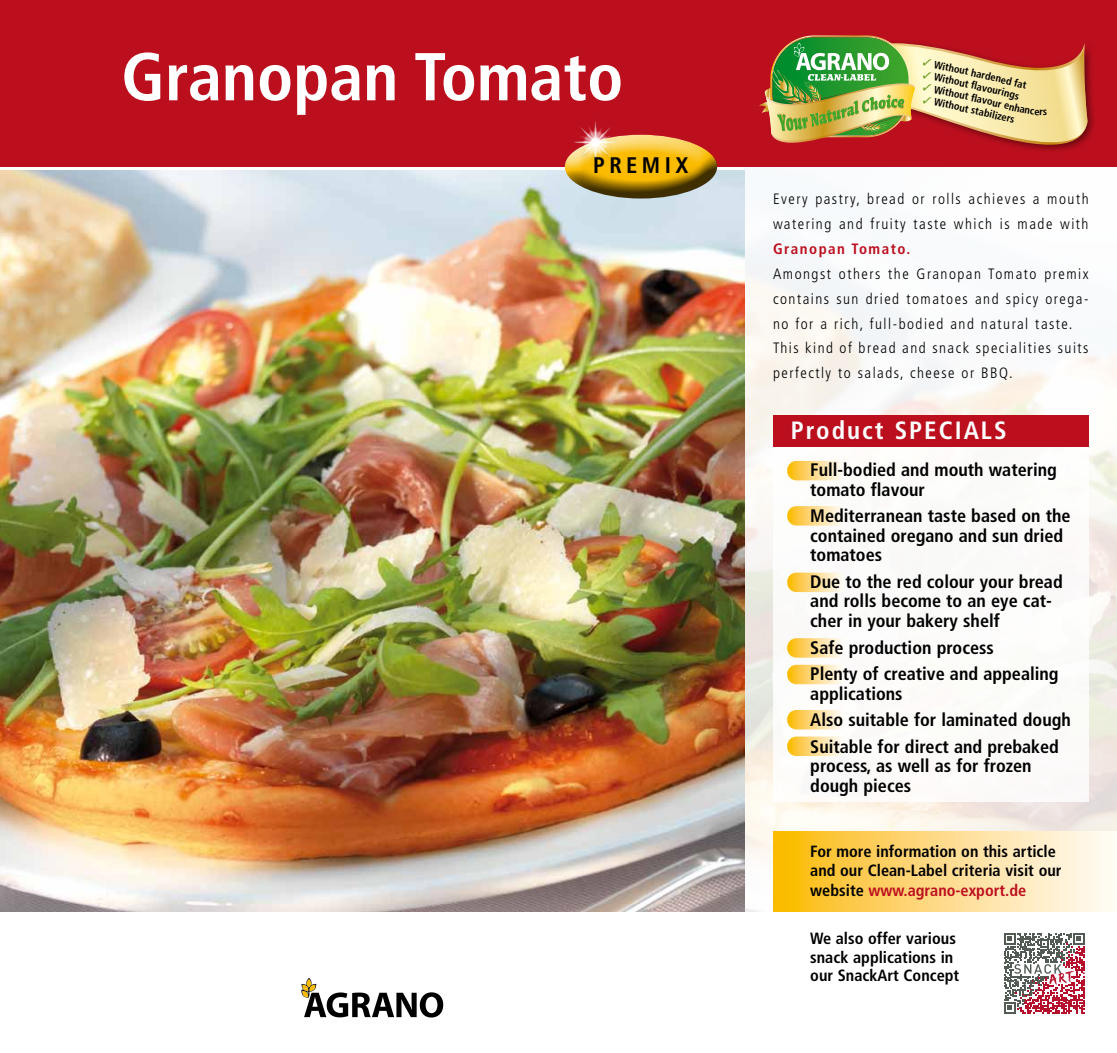
<style>
.page{position:relative;width:1117px;height:1053px;background:#fff}
.page>*{position:absolute;margin:0;border:0;box-sizing:border-box;transform-origin:0 0}
.t1{font:700 condensed 67.5px "Frutiger";color:#fff}
.t2{font:700 condensed 25px "Frutiger";letter-spacing:.08em;color:#fff}
.t3{font:700 condensed 22.5px "Frutiger";letter-spacing:.195em;color:#000}
.t4{font:700 condensed 18.12px/19.5px "Frutiger";color:#000}
.t5{font:700 condensed 16.25px/18.8px "Frutiger";color:#000}
.t6{font:300 condensed 15px/24.8px "Frutiger";letter-spacing:.1em;color:#000}
.t7{font:700 condensed 15px "Frutiger";letter-spacing:.1em;color:#bc0f1e}
.t8{font:700 condensed 10.5px "Frutiger";color:#000}
.s1{color:#6da025}
.s2{color:#bc0f1e}
</style>
<div class="page">
<div style="left:0;top:0;width:744px;height:167px;background:#bc0f1e"></div>
<svg style="left:301px;top:978px;width:142px;height:39px"></svg>
<img style="left:744px;top:170px;width:372px;height:741px">
<img style="left:0;top:170px;width:744px;height:741px">
<div style="left:772px;top:438px;width:316px;height:363px;background:#fff"></div>
<svg style="left:787px;top:638px;width:55px;height:19px"></svg>
<svg style="left:787px;top:664px;width:55px;height:20px"></svg>
<svg style="left:787px;top:710px;width:55px;height:19px"></svg>
<svg style="left:787px;top:736px;width:55px;height:20px"></svg>
<svg style="left:787px;top:572px;width:55px;height:20px"></svg>
<svg style="left:787px;top:461px;width:55px;height:19px"></svg>
<svg style="left:787px;top:506px;width:55px;height:19px"></svg>
<div style="left:772px;top:415px;width:316px;height:31px;background:#bc0f1e"></div>
<div style="left:564px;top:135px;width:155px;height:38px;background:#fff;opacity:.75"></div>
<div style="left:564px;top:151px;width:155px;height:50px;background:#000;opacity:.75"></div>
<img style="left:568px;top:121px;width:54px;height:47px">
<svg style="left:1004px;top:933px;width:81px;height:81px"></svg>
<svg style="left:1004px;top:933px;width:80px;height:80px"></svg>
<div style="left:738px;top:0;width:378px;height:167px;background:#bc0f1e"></div>
<div style="left:878px;top:38px;width:216px;height:115px;background:#000;opacity:.45"></div>
<svg style="left:772px;top:831px;width:344px;height:80px;background:#fddb86"></svg>
<svg style="left:758px;top:35px;width:329px;height:139px"></svg>
<h1 class="t1" style="left:121px;top:37px;width:503px">Granopan Tomato</h1>
<p class="t3" style="left:593px;top:152px;width:97px">PREMIX</p>
<p class="t8" style="left:924px;top:56px;width:39px;rotate:12deg"><span class="s1">✓</span> Witho</p>
<p class="t8" style="left:960px;top:63px;width:44px;rotate:13deg">ut harden</p>
<p class="t8" style="left:924px;top:68px;width:39px;rotate:12deg"><span class="s1">✓</span> Witho</p>
<p class="t8" style="left:960px;top:76px;width:47px;rotate:13deg">ut f avouri</p>
<p class="t8" style="left:924px;top:81px;width:39px;rotate:12deg"><span class="s1">✓</span> Witho</p>
<p class="t8" style="left:960px;top:88px;width:44px;rotate:13deg">ut f avour</p>
<p class="t8" style="left:924px;top:93px;width:39px;rotate:12deg"><span class="s1">✓</span> Witho</p>
<p class="t8" style="left:960px;top:101px;width:45px;rotate:13deg">ut stabiliz</p>
<p class="t6" style="left:772px;top:187px;width:317px">Every pastry, bread or rolls achieves a mouth watering and fruity taste which is made with</p>
<p class="t7" style="left:772px;top:240px;width:139px">Granopan Tomato.</p>
<p class="t6" style="left:772px;top:261px;width:317px">Amongst others the Granopan Tomato premix contains sun dried tomatoes and spicy orega&shy;no for a rich, full-bodied and natural taste.<br>This kind of bread and snack specialities suits perfectly to salads, cheese or BBQ.</p>
<h2 class="t2" style="left:790px;top:415px;width:217px">Product SPECIALS</h2>
<p class="t4" style="left:810px;top:460px;width:248px">Full-bodied and mouth watering tomato flavour</p>
<p class="t4" style="left:810px;top:506px;width:262px">Mediterranean taste based on the contained oregano and sun dried tomatoes</p>
<p class="t4" style="left:810px;top:572px;width:254px">Due to the red colour your bread and rolls become to an eye cat&shy;cher in your bakery shelf</p>
<p class="t4" style="left:810px;top:634px;width:250px;line-height:26.6px">Safe production process<br>Plenty of creative and appealing</p>
<p class="t4" style="left:810px;top:680px;width:262px;line-height:26.6px">applications<br>Also suitable for laminated dough<br>Suitable for direct and prebaked</p>
<p class="t4" style="left:810px;top:756px;width:223px">process, as well as for frozen dough pieces</p>
<p class="t5" style="left:810px;top:841px;width:253px;line-height:19.5px">For more information on this article and our Clean-Label criteria visit our website <span class="s2">www.agrano-export.de</span></p>
<p class="t5" style="left:810px;top:928px;width:150px">We also offer various snack applications in our SnackArt Concept</p>
</div>
